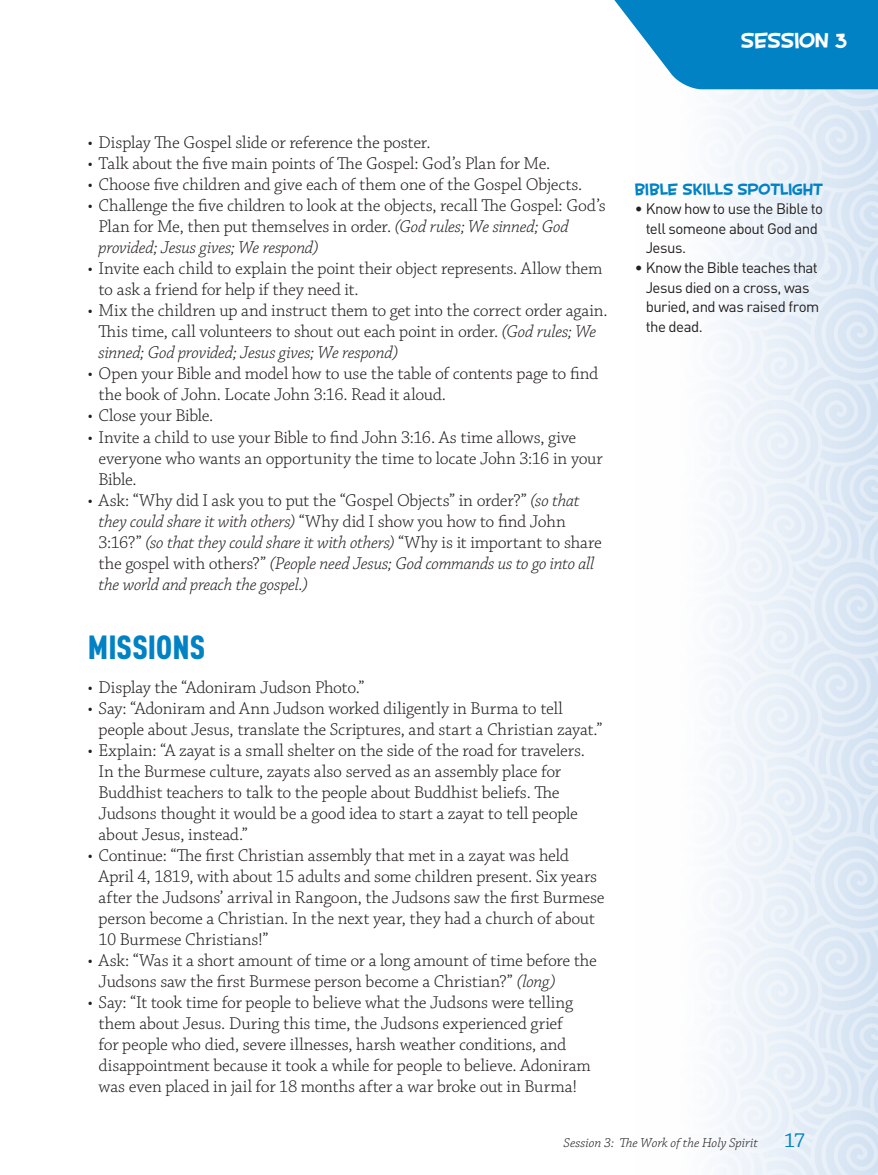
<style>
.page{position:relative;width:878px;height:1175px;background:#fff}
.page>*{position:absolute;margin:0;border:0;box-sizing:border-box;transform-origin:0 0}
.head2{font:900 condensed 33px "DINOT";color:#0082c4}
.t1{font:24px "Spruce AOE";color:#fff}
.t2{font:21px "Chaparral Pro Capt";color:#0082c4}
.t3{font:300 18px/21px "Chaparral Pro";letter-spacing:-.01em;color:#231f20}
.t4{font:italic 300 18px/21px "Chaparral Pro";letter-spacing:-.015em;color:#231f20}
.sidebar_subhead{font:18px "Spruce AOE";letter-spacing:-.005em;color:#0082c4}
.t5{font:15px/19.5px "DIN";letter-spacing:-.035em;color:#231f20}
.t6{font:13.5px "Chaparral Pro Light It Capt";letter-spacing:-.005em;color:#231f20}
.s1{font-style:italic}
.s2{font-style:normal}
</style>
<div class="page">
<img style="left:698px;top:89px;width:180px;height:1085px">
<svg style="left:614px;top:0;width:264px;height:89px;background:#2192cb"></svg>
<p class="t1" style="left:741px;top:26px;width:107px">SESSION 3</p>
<p class="t3" style="left:88px;top:133px;width:344px">• Display The Gospel slide or reference the poster.</p>
<p class="t3" style="left:88px;top:154px;width:464px">• Talk about the five main points of The Gospel: God’s Plan for Me.</p>
<p class="t3" style="left:88px;top:175px;width:496px">• Choose five children and give each of them one of the Gospel Objects.</p>
<p class="t3" style="left:99px;top:196px;width:508px;text-indent:-11px">• Challenge the five children to look at the objects, recall The Gospel: God’s<br>Plan for Me, then put themselves in order. <span class="s1">(God rules; We sinned; God provided; Jesus gives; We respond)</span></p>
<p class="t3" style="left:99px;top:259px;width:505px;text-indent:-11px">• Invite each child to explain the point their object represents. Allow them to ask a friend for help if they need it.</p>
<p class="t3" style="left:99px;top:301px;width:510px;text-indent:-11px">• Mix the children up and instruct them to get into the correct order again.<br>This time, call volunteers to shout out each point in order. <span class="s1">(God rules; We sinned; God provided; Jesus gives; We respond)</span></p>
<p class="t3" style="left:99px;top:364px;width:501px;text-indent:-11px">• Open your Bible and model how to use the table of contents page to find the book of John. Locate John 3:16. Read it aloud.</p>
<p class="t3" style="left:88px;top:406px;width:127px">• Close your Bible.</p>
<p class="t3" style="left:99px;top:427px;width:506px;text-indent:-11px">• Invite a child to use your Bible to find John 3:16. As time allows, give everyone who wants an opportunity the time to locate John 3:16 in your<br>Bible.</p>
<p class="t4" style="left:99px;top:490px;width:505px;text-indent:-11px"><span class="s2">• Ask: “Why did I ask you to put the “Gospel Objects” in order?”</span> (so that they could share it with others) <span class="s2">“Why did I show you how to find John 3:16?”</span> (so that they could share it with others) <span class="s2">“Why is it important to share the gospel with others?”</span> (People need Jesus; God commands us to go into all the world and preach the gospel.)</p>
<p class="head2" style="left:88px;top:622px;width:119px">MISSIONS</p>
<p class="t3" style="left:88px;top:677px;width:278px">• Display the “Adoniram Judson Photo.”</p>
<p class="t3" style="left:99px;top:698px;width:505px;text-indent:-11px">• Say: “Adoniram and Ann Judson worked diligently in Burma to tell people about Jesus, translate the Scriptures, and start a Christian zayat.”</p>
<p class="t3" style="left:99px;top:740px;width:488px;text-indent:-11px">• Explain: “A zayat is a small shelter on the side of the road for travelers.<br>In the Burmese culture, zayats also served as an assembly place for Buddhist teachers to talk to the people about Buddhist beliefs. The Judsons thought it would be a good idea to start a zayat to tell people about Jesus, instead.”</p>
<p class="t3" style="left:99px;top:845px;width:507px;text-indent:-11px">• Continue: “The first Christian assembly that met in a zayat was held April 4, 1819, with about 15 adults and some children present. Six years after the Judsons’ arrival in Rangoon, the Judsons saw the first Burmese person become a Christian. In the next year, they had a church of about 10 Burmese Christians!”</p>
<p class="t3" style="left:99px;top:950px;width:499px;text-indent:-11px">• Ask: “Was it a short amount of time or a long amount of time before the<br>Judsons saw the first Burmese person become a Christian?” <span class="s1">(long)</span></p>
<p class="t3" style="left:99px;top:992px;width:494px;text-indent:-11px">• Say: “It took time for people to believe what the Judsons were telling them about Jesus. During this time, the Judsons experienced grief<br>for people who died, severe illnesses, harsh weather conditions, and disappointment because it took a while for people to believe. Adoniram was even placed in jail for 18 months after a war broke out in Burma!</p>
<p class="sidebar_subhead" style="left:634px;top:178px;width:190px">BIBLE SKILLS SPOTLIGHT</p>
<p class="t5" style="left:645px;top:199px;width:179px;text-indent:-11px">• Know how to use the Bible to tell someone about God and<br>Jesus.</p>
<p class="t5" style="left:645px;top:257px;width:175px;text-indent:-11px">• Know the Bible teaches that<br>Jesus died on a cross, was buried, and was raised from the dead.</p>
<p class="t6" style="left:563px;top:1134px;width:196px">Session 3: The Work of the Holy Spirit</p>
<p class="t2" style="left:784px;top:1128px;width:22px">17</p>
</div>
